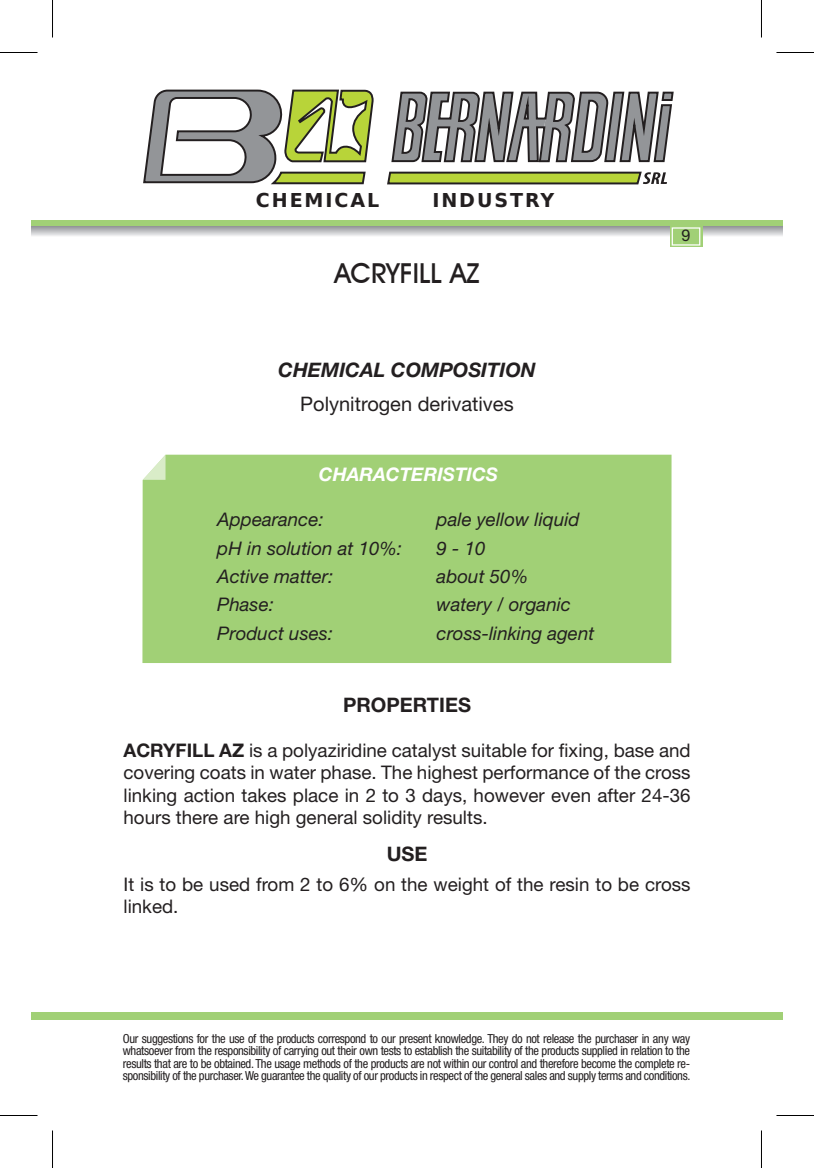
<style>
.page{position:relative;width:814px;height:1168px;background:#fff}
.page>*{position:absolute;margin:0;border:0;box-sizing:border-box;transform-origin:0 0}
.t1{font:500 27.5px "Avant Garde IT Cby BT";color:#231f20}
.t2{font:20px "Helvetica Neue LT Std";color:#231f20}
.t3{font:italic 700 20px "Helvetica Neue LT Std";color:#231f20}
.t4{font:700 20px "Helvetica Neue LT Std";color:#231f20}
.t5{font:700 19px "Bitstream Vera Sans";letter-spacing:.1em;color:#231f20}
.t6{font:18.75px/22.5px "Helvetica Neue LT Std";color:#231f20;text-align:justify}
.t7{font:italic 18.75px "Helvetica Neue LT Std";color:#231f20}
.t8{font:italic 700 18.75px "Helvetica Neue LT Std";color:#fff}
.t9{font:16.25px "Helvetica Neue LT Std";color:#231f20}
.t10{font:condensed 12.5px/12.5px "Helvetica Neue LT Std";letter-spacing:-.03em;color:#231f20;text-align:justify}
.s1{font-weight:700}
</style>
<div class="page">
<div style="left:31px;top:220px;width:21px;height:8px;background:#a1d076"></div>
<svg style="left:31px;top:226px;width:21px;height:10px"></svg>
<div style="left:52px;top:220px;width:730px;height:8px;background:#a1d076"></div>
<svg style="left:52px;top:226px;width:730px;height:10px;background:#bfc0c2"></svg>
<div style="left:52px;top:1012px;width:730px;height:8px;background:#a1d076"></div>
<svg style="left:143px;top:91px;width:531px;height:93px"></svg>
<svg style="left:144px;top:89px;width:230px;height:96px"></svg>
<svg style="left:386px;top:171px;width:281px;height:14px;background:#95a44e"></svg>
<svg style="left:670px;top:226px;width:32px;height:21px"></svg>
<div style="left:671px;top:227px;width:29px;height:19px;background:#a1d076;border:1px solid #fff"></div>
<div style="left:31px;top:1012px;width:21px;height:8px;background:#a1d076"></div>
<div style="left:142px;top:455px;width:529px;height:208px;background:#a1d076"></div>
<svg style="left:143px;top:455px;width:22px;height:25px"></svg>
<hr style="left:0;top:52px;width:38px;height:1px;background:#000">
<hr style="left:776px;top:52px;width:38px;height:1px;background:#000">
<hr style="left:0;top:1115px;width:38px;height:1px;background:#000">
<hr style="left:776px;top:1115px;width:38px;height:1px;background:#000">
<hr style="left:52px;top:0;width:1px;height:38px;background:#000">
<hr style="left:52px;top:1130px;width:1px;height:38px;background:#000">
<hr style="left:761px;top:0;width:1px;height:38px;background:#000">
<hr style="left:761px;top:1130px;width:1px;height:38px;background:#000">
<h3 class="t5" style="left:256px;top:189px;width:125px">CHEMICAL</h3>
<h3 class="t5" style="left:432px;top:189px;width:123px">INDUSTRY</h3>
<h1 class="t1" style="left:334px;top:257px;width:147px">ACRYFILL AZ</h1>
<h2 class="t3" style="left:278px;top:357px;width:259px">CHEMICAL COMPOSITION</h2>
<h2 class="t2" style="left:300px;top:392px;width:215px">Polynitrogen derivatives</h2>
<h3 class="t8" style="left:319px;top:463px;width:181px">CHARACTERISTICS</h3>
<h3 class="t7" style="left:217px;top:508px;width:108px">Appearance:</h3>
<h3 class="t7" style="left:436px;top:508px;width:145px">pale yellow liquid</h3>
<h3 class="t7" style="left:217px;top:537px;width:186px">pH in solution at 10%:</h3>
<h3 class="t7" style="left:436px;top:537px;width:50px">9 - 10</h3>
<h3 class="t7" style="left:217px;top:565px;width:117px">Active matter:</h3>
<h3 class="t7" style="left:436px;top:565px;width:93px">about 50%</h3>
<h3 class="t7" style="left:217px;top:593px;width:58px">Phase:</h3>
<h3 class="t7" style="left:436px;top:593px;width:136px">watery / organic</h3>
<h3 class="t7" style="left:217px;top:622px;width:117px">Product uses:</h3>
<h3 class="t7" style="left:436px;top:622px;width:159px">cross-linking agent</h3>
<h3 class="t9" style="left:681px;top:226px;width:11px">9</h3>
<h2 class="t4" style="left:343px;top:692px;width:129px">PROPERTIES</h2>
<p class="t6" style="left:123px;top:738px;width:568px"><span class="s1">ACRYFILL AZ</span> is a polyaziridine catalyst suitable for fixing, base and covering coats in water phase. The highest performance of the cross linking action takes place in 2 to 3 days, however even after 24-36 hours there are high general solidity results.</p>
<h2 class="t4" style="left:387px;top:841px;width:42px">USE</h2>
<h3 class="t6" style="left:123px;top:872px;width:568px">It is to be used from 2 to 6% on the weight of the resin to be cross linked.</h3>
<p class="t10" style="left:123px;top:1032px;width:569px">Our suggestions for the use of the products correspond to our present knowledge. They do not release the purchaser in any way whatsoever from the responsibility of carrying out their own tests to establish the suitability of the products supplied in relation to the results that are to be obtained. The usage methods of the products are not within our control and therefore become the complete re&shy;sponsibility of the purchaser. We guarantee the quality of our products in respect of the general sales and supply terms and conditions.</p>
</div>
